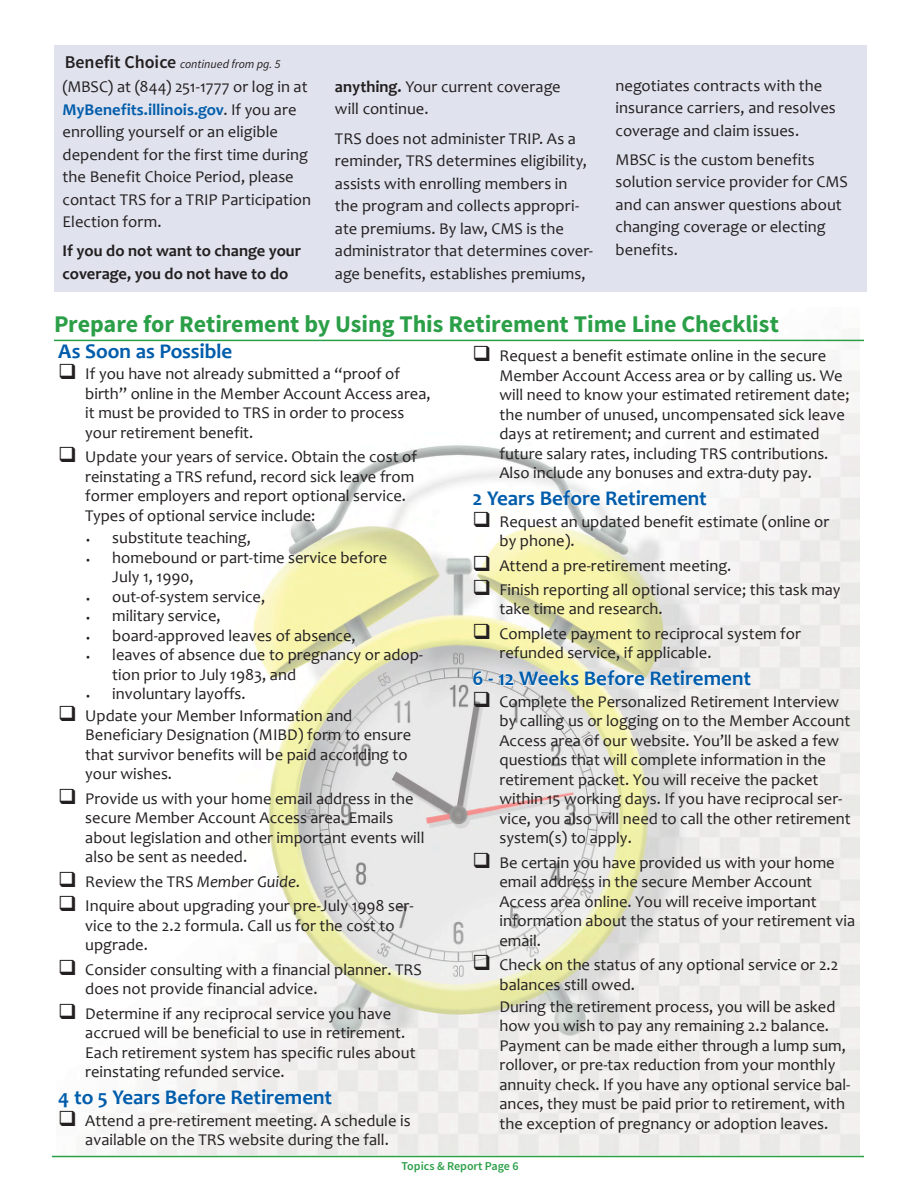
<style>
.page{position:relative;width:918px;height:1188px;background:#fff}
.page>*{position:absolute;margin:0;border:0;box-sizing:border-box;transform-origin:0 0}
.Subhead{font:700 24px "Source Sans Pro";letter-spacing:-.005em;color:#2b9f47}
.Subhead_1{font:700 21px "Candara";letter-spacing:-.005em;color:#015dab}
.Bullet{font:16.5px/19.5px "Candara";color:#231f20}
.Body_text{font:16.5px/22.5px "Candara";letter-spacing:.005em;color:#231f20}
.Bullet2{font:16.5px/19.5px "Candara";color:#231f20}
.Body_text-2{font:700 16.5px/22.5px "Candara";color:#231f20}
.continued_on{font:italic 12px "Source Sans Pro";color:#231f20}
.t1{font:600 12px "Source Sans Pro";color:#2b9f47}
.s1{font-weight:600;font-style:normal;font-size:18px}
.s2{font-weight:700;color:#015dab}
.s3{font-weight:700}
.s4{font-size:9px}
.s5{font-style:italic}
</style>
<div class="page">
<hr style="left:52px;top:1156px;width:812px;height:1px;background:#2b9f47">
<div style="left:54px;top:45px;width:812px;height:247px;background:#e0e2ee"></div>
<img style="left:56px;top:334px;width:804px;height:820px">
<svg style="left:58px;top:342px;width:174px;height:17px"></svg>
<svg style="left:58px;top:1090px;width:102px;height:18px"></svg>
<svg style="left:166px;top:1088px;width:167px;height:17px"></svg>
<hr style="left:54px;top:340px;width:810px;height:1px;background:#2b9f47">
<svg style="left:473px;top:489px;width:234px;height:17px"></svg>
<svg style="left:473px;top:671px;width:10px;height:15px"></svg>
<svg style="left:489px;top:670px;width:90px;height:16px"></svg>
<svg style="left:585px;top:670px;width:166px;height:16px"></svg>
<p class="continued_on" style="left:65px;top:57px;width:217px"><span class="s1">Benefit Choice</span> continued from pg. 5</p>
<p class="Body_text" style="left:63px;top:75px;width:250px">(MBSC) at (844) 251-1777 or log in at<br><span class="s2">MyBenefits.illinois.gov</span>. If you are enrolling yourself or an eligible dependent for the first time during the Benefit Choice Period, please contact TRS for a TRIP Participation<br>Election form.</p>
<p class="Body_text-2" style="left:63px;top:239px;width:240px">If you do not want to change your coverage, you do not have to do</p>
<p class="Body_text" style="left:335px;top:75px;width:227px"><span class="s3">anything.</span> Your current coverage will continue.</p>
<p class="Body_text" style="left:335px;top:127px;width:259px">TRS does not administer TRIP. As a reminder, TRS determines eligibility, assists with enrolling members in the program and collects appropri&shy;ate premiums. By law, CMS is the administrator that determines cover&shy;age benefits, establishes premiums,</p>
<p class="Body_text" style="left:616px;top:74px;width:222px">negotiates contracts with the insurance carriers, and resolves coverage and claim issues.</p>
<p class="Body_text" style="left:616px;top:148px;width:234px">MBSC is the custom benefits solution service provider for CMS and can answer questions about changing coverage or electing benefits.</p>
<p class="Subhead" style="left:54px;top:308px;width:726px">Prepare for Retirement by Using This Retirement Time Line Checklist</p>
<p class="Bullet" style="left:500px;top:346px;width:352px;text-indent:-27px">❑ Request a benefit estimate online in the secure Member Account Access area or by calling us. We will need to know your estimated retirement date; the number of unused, uncompensated sick leave days at retirement; and current and estimated future salary rates, including TRS contributions.<br>Also include any bonuses and extra-duty pay.</p>
<p class="Subhead_1" style="left:472px;top:485px;width:236px">2 Years Before Retirement</p>
<p class="Bullet" style="left:500px;top:511px;width:331px;text-indent:-27px">❑ Request an updated benefit estimate (online or by phone).</p>
<p class="Bullet" style="left:472px;top:555px;width:260px">❑ Attend a pre-retirement meeting.</p>
<p class="Bullet" style="left:500px;top:580px;width:343px;text-indent:-27px">❑ Finish reporting all optional service; this task may take time and research.</p>
<p class="Bullet" style="left:500px;top:624px;width:303px;text-indent:-27px">❑ Complete payment to reciprocal system for refunded service, if applicable.</p>
<p class="Subhead_1" style="left:472px;top:665px;width:280px">6 - 12 Weeks Before Retirement</p>
<p class="Bullet" style="left:500px;top:692px;width:353px;text-indent:-27px">❑ Complete the Personalized Retirement Interview by calling us or logging on to the Member Account Access area of our website. You’ll be asked a few questions that will complete information in the retirement packet. You will receive the packet within 15 working days. If you have reciprocal ser&shy;vice, you also will need to call the other retirement system(s) to apply.</p>
<p class="Bullet" style="left:500px;top:853px;width:357px;text-indent:-27px">❑ Be certain you have provided us with your home email address in the secure Member Account Access area online. You will receive important information about the status of your retirement via email.</p>
<p class="Bullet" style="left:500px;top:955px;width:340px;text-indent:-27px">❑ Check on the status of any optional service or 2.2 balances still owed.</p>
<p class="Bullet" style="left:499px;top:997px;width:352px">During the retirement process, you will be asked how you wish to pay any remaining 2.2 balance.<br>Payment can be made either through a lump sum, rollover, or pre-tax reduction from your monthly annuity check. If you have any optional service bal&shy;ances, they must be paid prior to retirement, with the exception of pregnancy or adoption leaves.</p>
<p class="Subhead_1" style="left:58px;top:338px;width:175px">As Soon as Possible</p>
<p class="Bullet" style="left:85px;top:364px;width:347px;text-indent:-27px">❑ If you have not already submitted a “proof of birth” online in the Member Account Access area, it must be provided to TRS in order to process your retirement benefit.</p>
<p class="Bullet" style="left:85px;top:447px;width:333px;text-indent:-27px">❑ Update your years of service. Obtain the cost of reinstating a TRS refund, record sick leave from former employers and report optional service.<br>Types of optional service include:</p>
<p class="Bullet2" style="left:85px;top:528px;width:167px"><span class="s4">•</span> substitute teaching,</p>
<p class="Bullet2" style="left:112px;top:547px;width:276px;text-indent:-27px"><span class="s4">•</span> homebound or part-time service before<br>July 1, 1990,</p>
<p class="Bullet2" style="left:85px;top:586px;width:181px"><span class="s4">•</span> out-of-system service,</p>
<p class="Bullet2" style="left:85px;top:606px;width:137px"><span class="s4">•</span> military service,</p>
<p class="Bullet2" style="left:85px;top:625px;width:272px"><span class="s4">•</span> board-approved leaves of absence,</p>
<p class="Bullet2" style="left:112px;top:645px;width:312px;text-indent:-27px"><span class="s4">•</span> leaves of absence due to pregnancy or adop&shy;tion prior to July 1983, and</p>
<p class="Bullet2" style="left:85px;top:684px;width:162px"><span class="s4">•</span> involuntary layoffs.</p>
<p class="Bullet" style="left:85px;top:706px;width:327px;text-indent:-27px">❑ Update your Member Information and Beneficiary Designation (MIBD) form to ensure that survivor benefits will be paid according to your wishes.</p>
<p class="Bullet" style="left:85px;top:789px;width:341px;text-indent:-27px">❑ Provide us with your home email address in the secure Member Account Access area. Emails about legislation and other important events will also be sent as needed.</p>
<p class="Bullet" style="left:58px;top:872px;width:243px">❑ Review the TRS <span class="s5">Member Guide</span>.</p>
<p class="Bullet" style="left:85px;top:896px;width:330px;text-indent:-27px">❑ Inquire about upgrading your pre-July 1998 ser&shy;vice to the 2.2 formula. Call us for the cost to upgrade.</p>
<p class="Bullet" style="left:85px;top:959px;width:338px;text-indent:-27px">❑ Consider consulting with a financial planner. TRS does not provide financial advice.</p>
<p class="Bullet" style="left:85px;top:1003px;width:332px;text-indent:-27px">❑ Determine if any reciprocal service you have accrued will be beneficial to use in retirement.<br>Each retirement system has specific rules about reinstating refunded service.</p>
<p class="Subhead_1" style="left:58px;top:1084px;width:275px">4 to 5 Years Before Retirement</p>
<p class="Bullet" style="left:58px;top:1110px;width:354px;text-align:center">❑ Attend a pre-retirement meeting. A schedule is available on the TRS website during the fall.</p>
<p class="t1" style="left:402px;top:1159px;width:118px">Topics &amp; Report Page 6</p>
</div>
